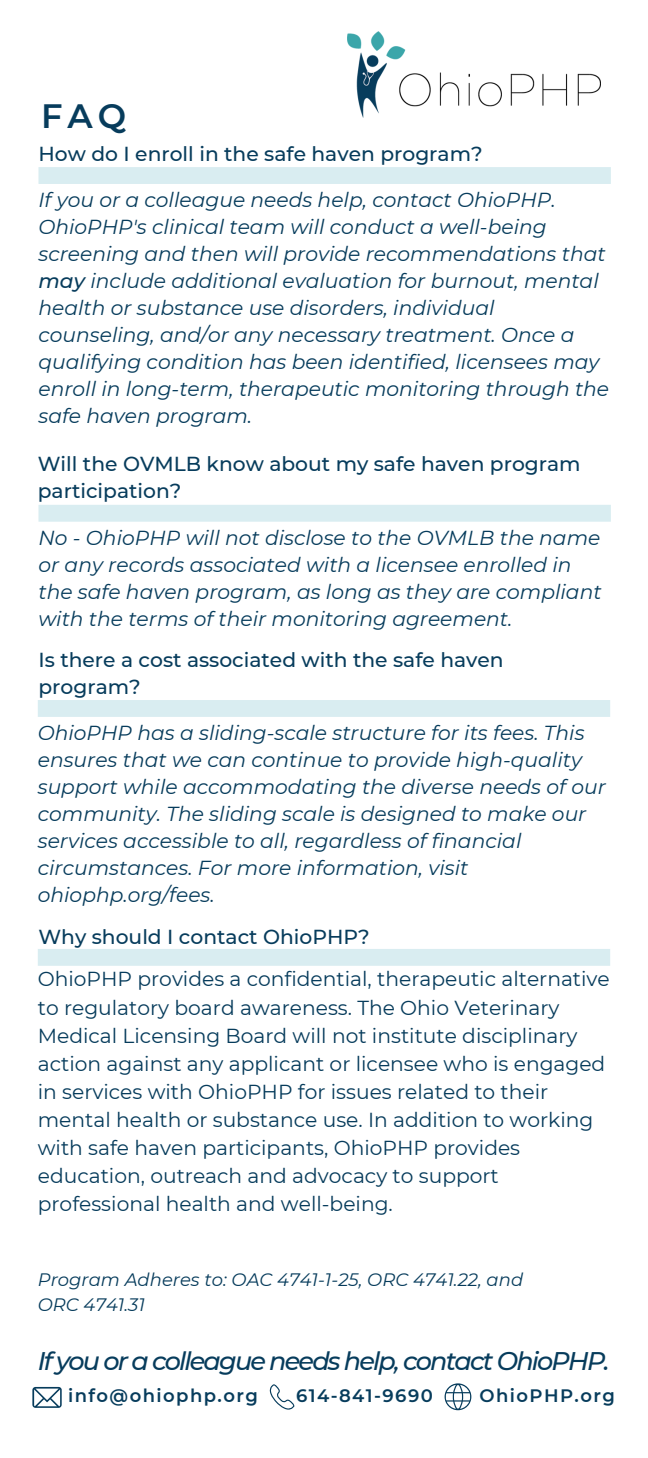
<style>
.page{position:relative;width:648px;height:1458px;background:#fff}
.page>*{position:absolute;margin:0;border:0;box-sizing:border-box;transform-origin:0 0}
.t1{font:600 33.75px "Montserrat";color:#073c5c}
.t2{font:italic 500 25.43px "Montserrat";letter-spacing:-.07em;color:#073c5c}
.t3{font:italic 20.25px/27px "Montserrat";color:#073c5c}
.t4{font:20.25px/28.1px "Montserrat";color:#073c5c}
.t5{font:500 20.25px/27px "Montserrat";color:#073c5c}
.t6{font:italic 18px "Montserrat";color:#073c5c}
.t7{font:600 18px "Montserrat";letter-spacing:.08em;color:#073c5c}
.s1{font-weight:500}
</style>
<div class="page">
<img style="left:347px;top:32px;width:253px;height:86px">
<div style="left:38px;top:167px;width:573px;height:17px;background:#d9edf1"></div>
<div style="left:38px;top:700px;width:572px;height:17px;background:#d9edf1"></div>
<div style="left:38px;top:505px;width:573px;height:17px;background:#d9edf1"></div>
<div style="left:38px;top:949px;width:572px;height:17px;background:#d9edf1"></div>
<svg style="left:32px;top:1387px;width:29px;height:20px"></svg>
<svg style="left:270px;top:1384px;width:25px;height:26px"></svg>
<svg style="left:445px;top:1383px;width:26px;height:27px"></svg>
<p class="t1" style="left:41px;top:95px;width:87px">FAQ</p>
<h3 class="t5" style="left:38px;top:140px;width:446px">How do I enroll in the safe haven program?</h3>
<h1 class="t3" style="left:38px;top:186px;width:572px">If you or a colleague needs help, contact OhioPHP.<br>OhioPHP's clinical team will conduct a well-being screening and then will provide recommendations that <span class="s1">may</span> include additional evaluation for burnout, mental health or substance use disorders, individual counseling, and/or any necessary treatment. Once a qualifying condition has been identified, licensees may enroll in long-term, therapeutic monitoring through the safe haven program.</h1>
<p class="t5" style="left:38px;top:451px;width:544px">Will the OVMLB know about my safe haven program participation?</p>
<h3 class="t3" style="left:38px;top:524px;width:565px">No - OhioPHP will not disclose to the OVMLB the name or any records associated with a licensee enrolled in the safe haven program, as long as they are compliant with the terms of their monitoring agreement.</h3>
<p class="t5" style="left:38px;top:646px;width:467px">Is there a cost associated with the safe haven program?</p>
<h4 class="t3" style="left:38px;top:719px;width:570px">OhioPHP has a sliding-scale structure for its fees. This ensures that we can continue to provide high-quality support while accommodating the diverse needs of our community. The sliding scale is designed to make our services accessible to all, regardless of financial circumstances. For more information, visit ohiophp.org/fees.</h4>
<h4 class="t5" style="left:38px;top:923px;width:333px">Why should I contact OhioPHP?</h4>
<h4 class="t4" style="left:38px;top:965px;width:574px">OhioPHP provides a confidential, therapeutic alternative to regulatory board awareness. The Ohio Veterinary Medical Licensing Board will not institute disciplinary action against any applicant or licensee who is engaged in services with OhioPHP for issues related to their mental health or substance use. In addition to working with safe haven participants, OhioPHP provides education, outreach and advocacy to support professional health and well-being.</h4>
<h3 class="t6" style="left:38px;top:1268px;width:487px">Program Adheres to: OAC 4741-1-25, ORC 4741.22, and</h3>
<p class="t6" style="left:38px;top:1293px;width:109px">ORC 4741.31</p>
<h3 class="t2" style="left:38px;top:1346px;width:573px">Ifyou or a colleague needs help, contact OhioPHP.</h3>
<p class="t7" style="left:68px;top:1384px;width:191px">info@ohiophp.org</p>
<h4 class="t7" style="left:296px;top:1384px;width:138px">614-841-9690</h4>
<p class="t7" style="left:479px;top:1384px;width:137px">OhioPHP.org</p>
</div>
